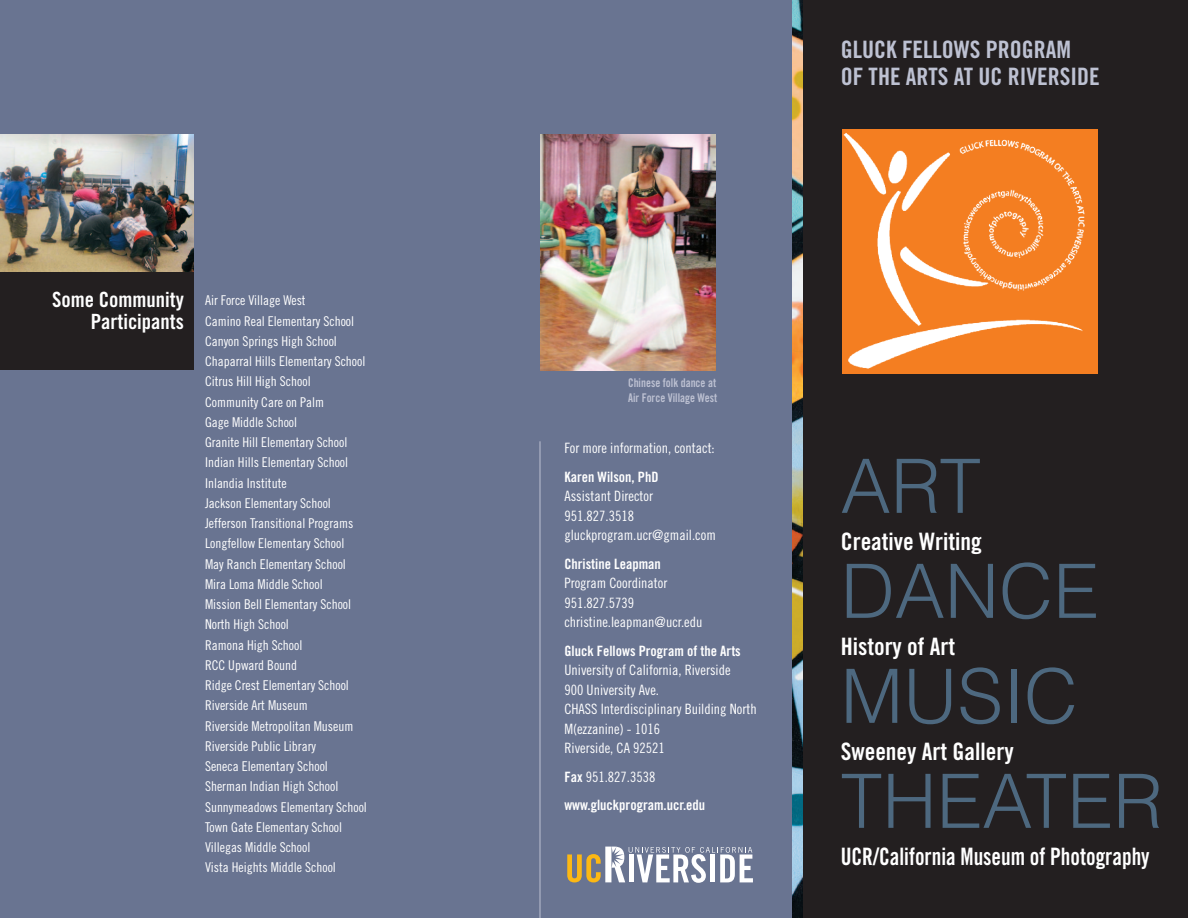
<style>
.page{position:relative;width:1188px;height:918px;background:#697491}
.page>*{position:absolute;margin:0;border:0;box-sizing:border-box;transform-origin:0 0}
.t1{font:300 75px/105px "Helvetica";color:#4d687f}
.t2{font:24px "Trade Gothic Bold Cond Twenty";color:#fff}
.t3{font:24px/27px "Trade Gothic Bold Cond Twenty";color:#bdc1d2}
.t4{font:24px "Trade Gothic Bold Cond Twenty";color:#fff;scale:.9 1}
.t5{font:21px/22.5px "Trade Gothic Bold Cond Twenty";color:#fff;text-align:right}
.t6{font:14.25px/19.5px "Trade Gothic Cond Eighteen";color:#fff}
.t7{font:14.25px "Trade Gothic Bold Cond Twenty";color:#fff}
.t8{font:13.5px/20.2px "Trade Gothic Cond Eighteen";color:#fff}
.t9{font:12px/14.4px "Trade Gothic Bold Cond Twenty";color:#bdc1d2;scale:.93 1}
.s1{font-family:"Trade Gothic Bold Cond Twenty"}
</style>
<div class="page">
<div style="left:792px;top:0;width:396px;height:918px;background:#231f20"></div>
<img style="left:540px;top:134px;width:176px;height:236px">
<img style="left:0;top:135px;width:194px;height:137px">
<div style="left:0;top:272px;width:194px;height:98px;background:#231f20"></div>
<img style="left:792px;top:0;width:11px;height:918px">
<hr style="left:540px;top:441px;width:1px;height:477px;background:#bdc1d2">
<svg style="left:567px;top:847px;width:186px;height:36px"></svg>
<img style="left:842px;top:129px;width:255px;height:244px">
<h3 class="t5" style="left:52px;top:288px;width:133px">Some Community<br>Participants</h3>
<p class="t8" style="left:205px;top:290px;width:163px">Air Force Village West<br>Camino Real Elementary School<br>Canyon Springs High School<br>Chaparral Hills Elementary School<br>Citrus Hill High School<br>Community Care on Palm<br>Gage Middle School<br>Granite Hill Elementary School<br>Indian Hills Elementary School<br>Inlandia Institute<br>Jackson Elementary School<br>Jefferson Transitional Programs<br>Longfellow Elementary School<br>May Ranch Elementary School<br>Mira Loma Middle School<br>Mission Bell Elementary School<br>North High School<br>Ramona High School<br>RCC Upward Bound<br>Ridge Crest Elementary School<br>Riverside Art Museum<br>Riverside Metropolitan Museum<br>Riverside Public Library<br>Seneca Elementary School<br>Sherman Indian High School<br>Sunnymeadows Elementary School<br>Town Gate Elementary School<br>Villegas Middle School<br>Vista Heights Middle School</p>
<h2 class="t3" style="left:841px;top:36px;width:261px">Gluck Fellows Program<br>of the Arts at UC Riverside</h2>
<p class="t9" style="left:628px;top:376px;width:97px">Chinese folk dance at<br>Air Force Village West</p>
<p class="t6" style="left:564px;top:438px;width:152px">For more information, contact:</p>
<p class="t7" style="left:564px;top:468px;width:94px">Karen Wilson, PhD</p>
<p class="t6" style="left:564px;top:486px;width:153px">Assistant Director<br>951.827.3518 gluckprogram.ucr@gmail.com</p>
<p class="t7" style="left:564px;top:555px;width:98px">Christine Leapman</p>
<p class="t6" style="left:564px;top:573px;width:140px">Program Coordinator<br>951.827.5739 christine.leapman@ucr.edu</p>
<p class="t7" style="left:564px;top:642px;width:178px">Gluck Fellows Program of the Arts</p>
<p class="t6" style="left:564px;top:660px;width:194px">University of California, Riverside<br>900 University Ave.<br>CHASS Interdisciplinary Building North<br>M(ezzanine) - 1016<br>Riverside, CA 92521</p>
<p class="t6" style="left:564px;top:767px;width:92px"><span class="s1">Fax</span> 951.827.3538</p>
<p class="t7" style="left:564px;top:796px;width:142px">www.gluckprogram.ucr.edu</p>
<h1 class="t1" style="left:841px;top:433px;width:324px">ART<br>DANCE<br>MUSIC<br>THEATER</h1>
<h2 class="t2" style="left:841px;top:527px;width:143px">Creative Writing</h2>
<h2 class="t2" style="left:841px;top:632px;width:116px">History of Art</h2>
<h2 class="t2" style="left:841px;top:737px;width:175px">Sweeney Art Gallery</h2>
<h2 class="t4" style="left:841px;top:842px;width:345px">UCR/California Museum of Photography</h2>
</div>
